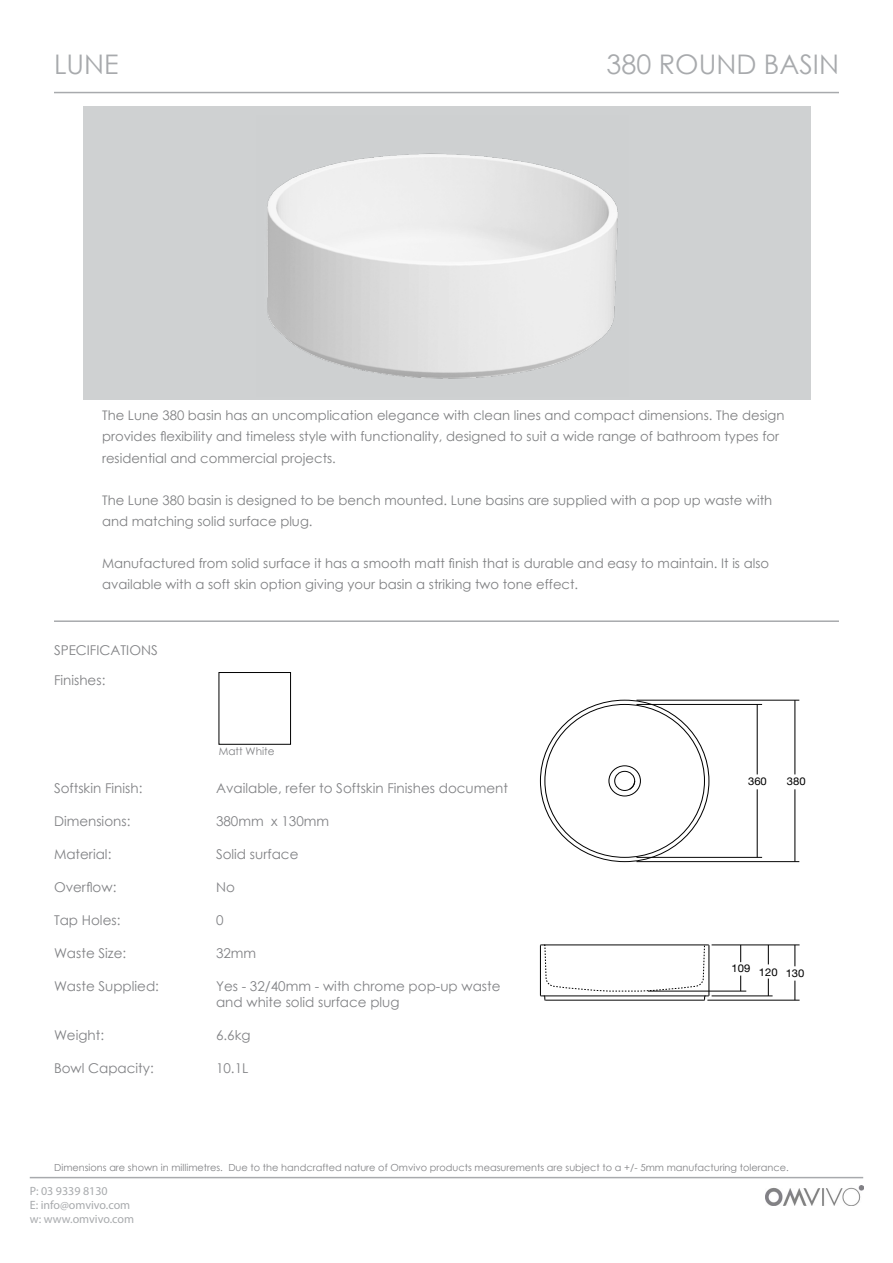
<style>
.page{position:relative;width:893px;height:1263px;background:#fff}
.page>*{position:absolute;margin:0;border:0;box-sizing:border-box;transform-origin:0 0}
.t1{font:27px "Century Gothic";color:#a8aaad}
.t2{font:13.5px/16.5px "Century Gothic";color:#818285}
.t3{font:13.2px/21px "Century Gothic";color:#7f8082}
.t4{font:12px/14.4px "Myriad Pro";color:#a8aaad}
.t5{font:10.8px "Helvetica Neue LT Com";color:#010101;scale:1.04 1}
.t6{font:10.5px "Century Gothic";color:#818285}
.t7{font:9.75px "Century Gothic";color:#818285}
</style>
<div class="page">
<div style="left:84px;top:106px;width:727px;height:294px;background:#cfd1d2"></div>
<hr style="left:30px;top:1177px;width:833px;height:1px;background:#a8aaad">
<hr style="left:54px;top:92px;width:785px;height:1px;background:#a8aaad">
<img style="left:766px;top:1186px;width:97px;height:20px">
<hr style="left:54px;top:620px;width:785px;height:2px;background:#a8aaad">
<div style="left:219px;top:672px;width:72px;height:72px;background:#fff;border:1px solid #000"></div>
<img style="left:267px;top:153px;width:351px;height:226px">
<hr style="left:545px;top:1000px;width:159px;height:1px;background:#010101">
<hr style="left:709px;top:945px;width:1px;height:50px;background:#010101">
<svg style="left:540px;top:944px;width:169px;height:56px"></svg>
<div style="left:609px;top:766px;width:32px;height:30px;border:1px solid #010101;border-radius:50%"></div>
<div style="left:615px;top:771px;width:20px;height:20px;border:1px solid #010101;border-radius:50%"></div>
<svg style="left:629px;top:781px;width:6px;height:9px"></svg>
<svg style="left:740px;top:946px;width:1px;height:16px"></svg>
<hr style="left:707px;top:1000px;width:92px;height:1px;background:#010101">
<hr style="left:712px;top:996px;width:61px;height:1px;background:#010101">
<hr style="left:648px;top:991px;width:98px;height:1px;background:#010101">
<hr style="left:712px;top:945px;width:87px;height:1px;background:#010101">
<svg style="left:768px;top:945px;width:1px;height:19px"></svg>
<svg style="left:795px;top:945px;width:1px;height:21px"></svg>
<hr style="left:636px;top:861px;width:163px;height:1px;background:#010101">
<hr style="left:636px;top:857px;width:126px;height:1px;background:#010101">
<hr style="left:636px;top:704px;width:126px;height:1px;background:#010101">
<hr style="left:636px;top:700px;width:163px;height:1px;background:#010101">
<hr style="left:757px;top:704px;width:1px;height:70px;background:#010101">
<hr style="left:795px;top:700px;width:1px;height:74px;background:#010101">
<svg style="left:768px;top:978px;width:1px;height:18px"></svg>
<svg style="left:795px;top:981px;width:1px;height:19px"></svg>
<svg style="left:740px;top:975px;width:1px;height:16px"></svg>
<hr style="left:757px;top:789px;width:1px;height:68px;background:#010101">
<hr style="left:795px;top:789px;width:1px;height:73px;background:#010101">
<h1 class="t1" style="left:54px;top:46px;width:66px">LUNE</h1>
<h1 class="t1" style="left:606px;top:46px;width:234px">380 ROUND BASIN</h1>
<p class="t3" style="left:102px;top:405px;width:684px">The Lune 380 basin has an uncomplication elegance with clean lines and compact dimensions. The design provides flexibility and timeless style with functionality, designed to suit a wide range of bathroom types for residential and commercial projects.</p>
<p class="t3" style="left:102px;top:489px;width:672px">The Lune 380 basin is designed to be bench mounted. Lune basins are supplied with a pop up waste with and matching solid surface plug.</p>
<p class="t3" style="left:102px;top:552px;width:669px">Manufactured from solid surface it has a smooth matt finish that is durable and easy to maintain. It is also available with a soft skin option giving your basin a striking two tone effect.</p>
<p class="t2" style="left:54px;top:641px;width:105px">SPECIFICATIONS</p>
<p class="t2" style="left:54px;top:671px;width:53px">Finishes:</p>
<p class="t6" style="left:219px;top:744px;width:57px">Matt White</p>
<p class="t2" style="left:54px;top:779px;width:90px">Softskin Finish:</p>
<p class="t2" style="left:216px;top:779px;width:294px">Available, refer to Softskin Finishes document</p>
<p class="t2" style="left:54px;top:812px;width:78px">Dimensions:</p>
<p class="t2" style="left:216px;top:812px;width:115px">380mm x 130mm</p>
<p class="t2" style="left:54px;top:845px;width:59px">Material:</p>
<p class="t2" style="left:216px;top:845px;width:84px">Solid surface</p>
<p class="t2" style="left:54px;top:878px;width:64px">Overflow:</p>
<p class="t2" style="left:216px;top:878px;width:20px">No</p>
<p class="t2" style="left:54px;top:911px;width:68px">Tap Holes:</p>
<p class="t2" style="left:216px;top:911px;width:9px">0</p>
<p class="t2" style="left:54px;top:944px;width:74px">Waste Size:</p>
<p class="t2" style="left:216px;top:944px;width:42px">32mm</p>
<p class="t2" style="left:54px;top:977px;width:107px">Waste Supplied:</p>
<p class="t2" style="left:216px;top:977px;width:286px">Yes - 32/40mm - with chrome pop-up waste and white solid surface plug</p>
<p class="t2" style="left:54px;top:1027px;width:52px">Weight:</p>
<p class="t2" style="left:216px;top:1027px;width:36px">6.6kg</p>
<p class="t2" style="left:54px;top:1060px;width:101px">Bowl Capacity:</p>
<p class="t2" style="left:216px;top:1060px;width:34px">10.1L</p>
<p class="t5" style="left:748px;top:774px;width:20px">360</p>
<p class="t5" style="left:787px;top:774px;width:20px">380</p>
<p class="t5" style="left:732px;top:965px;width:72px">109 120 130</p>
<p class="t7" style="left:54px;top:1160px;width:736px">Dimensions are shown in millimetres. Due to the handcrafted nature of Omvivo products measurements are subject to a +/- 5mm manufacturing tolerance.</p>
<p class="t4" style="left:30px;top:1183px;width:106px">P: 03 9339 8130<br>E: info@omvivo.com w: www.omvivo.com</p>
</div>
